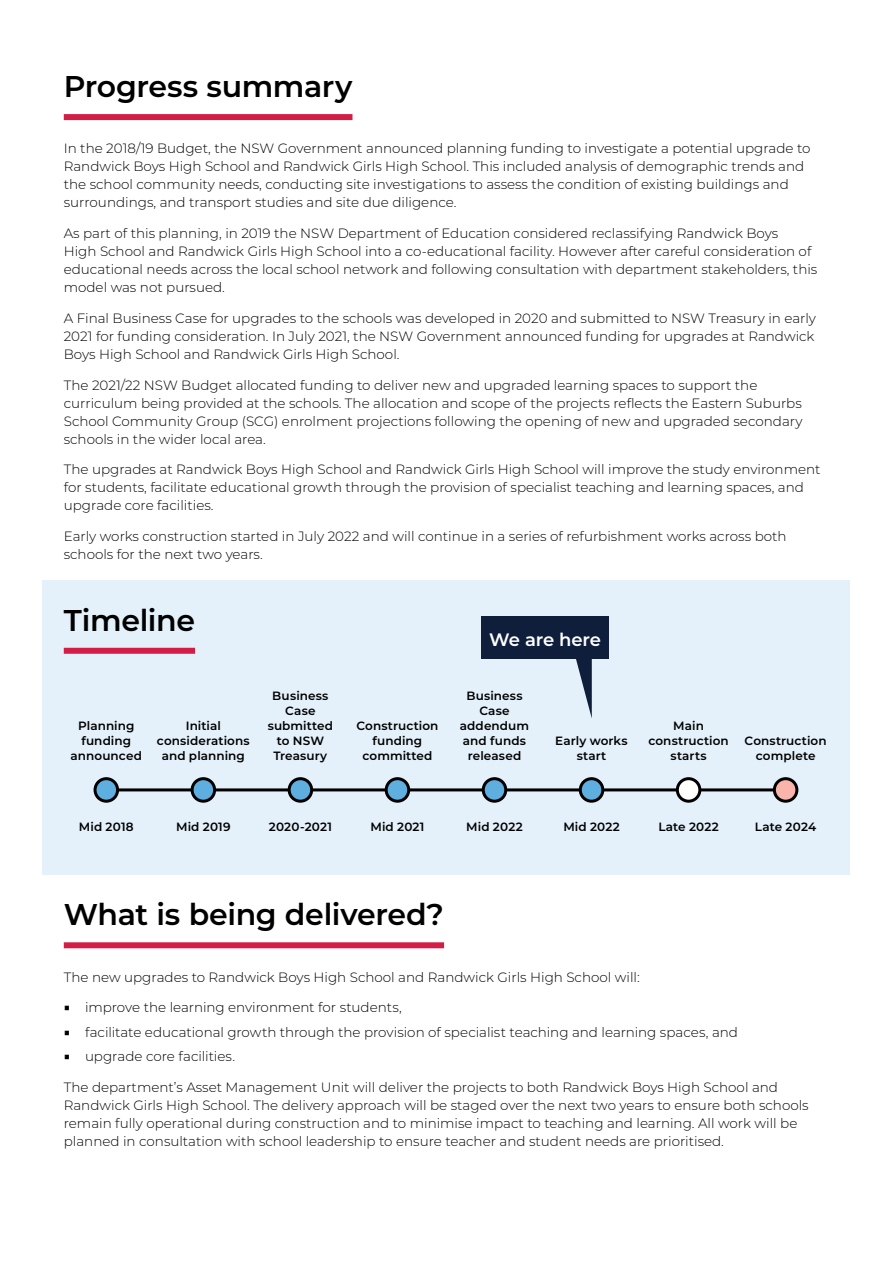
<style>
.page{position:relative;width:893px;height:1263px;background:#fff}
.page>*{position:absolute;margin:0;border:0;box-sizing:border-box;transform-origin:0 0}
.t1{font:600 30px "Montserrat";letter-spacing:-.015em;color:#000}
.t2{font:600 18px "Montserrat";letter-spacing:-.015em;color:#fff}
.t3{font:300 13.5px/18px "Montserrat";color:#000}
.t4{font:600 12px/15px "Montserrat";letter-spacing:.01em;color:#000;text-align:center}
.s1{font-size:11.55px}
</style>
<div class="page">
<div style="left:64px;top:114px;width:288px;height:6px;background:#d41d46"></div>
<div style="left:43px;top:580px;width:807px;height:295px;background:#e4f1fa"></div>
<div style="left:64px;top:648px;width:131px;height:6px;background:#d41d46"></div>
<div style="left:481px;top:616px;width:128px;height:43px;background:#0e1e3b"></div>
<svg style="left:576px;top:659px;width:16px;height:59px"></svg>
<div style="left:64px;top:942px;width:380px;height:6px;background:#d41d46"></div>
<hr style="left:106px;top:788px;width:681px;height:3px;background:#000">
<div style="left:95px;top:779px;width:23px;height:22px;background:#5eaee0;border-radius:50%"></div>
<div style="left:94px;top:777px;width:25px;height:26px;border:3px solid #000;border-radius:50%"></div>
<div style="left:192px;top:779px;width:23px;height:22px;background:#5eaee0;border-radius:50%"></div>
<div style="left:191px;top:777px;width:25px;height:26px;border:3px solid #000;border-radius:50%"></div>
<div style="left:289px;top:779px;width:23px;height:22px;background:#5eaee0;border-radius:50%"></div>
<div style="left:288px;top:777px;width:25px;height:26px;border:3px solid #000;border-radius:50%"></div>
<div style="left:386px;top:779px;width:23px;height:22px;background:#5eaee0;border-radius:50%"></div>
<div style="left:385px;top:777px;width:25px;height:26px;border:3px solid #000;border-radius:50%"></div>
<div style="left:483px;top:779px;width:23px;height:22px;background:#5eaee0;border-radius:50%"></div>
<div style="left:482px;top:777px;width:25px;height:26px;border:3px solid #000;border-radius:50%"></div>
<div style="left:580px;top:779px;width:23px;height:22px;background:#5eaee0;border-radius:50%"></div>
<div style="left:579px;top:777px;width:25px;height:26px;border:3px solid #000;border-radius:50%"></div>
<div style="left:677px;top:779px;width:23px;height:22px;background:#fff;border-radius:50%"></div>
<div style="left:676px;top:777px;width:25px;height:26px;border:3px solid #000;border-radius:50%"></div>
<div style="left:774px;top:779px;width:23px;height:22px;background:#f9b5ac;border-radius:50%"></div>
<div style="left:773px;top:777px;width:25px;height:26px;border:3px solid #000;border-radius:50%"></div>
<h1 class="t1" style="left:64px;top:65px;width:290px">Progress summary</h1>
<p class="t3" style="left:64px;top:139px;width:748px">In the 2018/19 Budget, the NSW Government announced planning funding to investigate a potential upgrade to Randwick Boys High School and Randwick Girls High School. This included analysis of demographic trends and the school community needs, conducting site investigations to assess the condition of existing buildings and surroundings, and transport studies and site due diligence.</p>
<p class="t3" style="left:64px;top:224px;width:755px">As part of this planning, in 2019 the NSW Department of Education considered reclassifying Randwick Boys<br>High School and Randwick Girls High School into a co-educational facility. However after careful consideration of educational needs across the local school network and following consultation with department stakeholders, this model was not pursued.</p>
<p class="t3" style="left:64px;top:309px;width:754px;text-align:justify">A Final Business Case for upgrades to the schools was developed in 2020 and submitted to NSW Treasury in early 2021 for funding consideration. In July 2021, the NSW Government announced funding for upgrades at Randwick Boys High School and Randwick Girls High School.</p>
<p class="t3" style="left:64px;top:375px;width:740px">The 2021/22 NSW Budget allocated funding to deliver new and upgraded learning spaces to support the curriculum being provided at the schools. The allocation and scope of the projects reflects the Eastern Suburbs School Community Group (SCG) enrolment projections following the opening of new and upgraded secondary schools in the wider local area.</p>
<p class="t3" style="left:64px;top:460px;width:758px">The upgrades at Randwick Boys High School and Randwick Girls High School will improve the study environment for students, facilitate educational growth through the provision of specialist teaching and learning spaces, and upgrade core facilities.</p>
<p class="t3" style="left:64px;top:527px;width:724px">Early works construction started in July 2022 and will continue in a series of refurbishment works across both schools for the next two years.</p>
<h1 class="t1" style="left:64px;top:599px;width:133px">Timeline</h1>
<h2 class="t2" style="left:489px;top:627px;width:113px">We are here</h2>
<p class="t4" style="left:71px;top:718px;width:73px">Planning funding announced</p>
<p class="t4" style="left:157px;top:718px;width:94px">Initial considerations and planning</p>
<p class="t4" style="left:268px;top:688px;width:67px">Business<br>Case submitted to NSW<br>Treasury</p>
<p class="t4" style="left:356px;top:718px;width:84px">Construction funding committed</p>
<p class="t4" style="left:460px;top:688px;width:71px">Business<br>Case addendum and funds released</p>
<p class="t4" style="left:555px;top:733px;width:74px">Early works start</p>
<p class="t4" style="left:648px;top:718px;width:82px">Main construction starts</p>
<p class="t4" style="left:744px;top:733px;width:84px">Construction complete</p>
<p class="t4" style="left:79px;top:819px;width:56px">Mid 2018</p>
<p class="t4" style="left:176px;top:819px;width:56px">Mid 2019</p>
<p class="t4" style="left:269px;top:819px;width:65px">2020-2021</p>
<p class="t4" style="left:370px;top:819px;width:55px">Mid 2021</p>
<p class="t4" style="left:466px;top:819px;width:58px">Mid 2022</p>
<p class="t4" style="left:563px;top:819px;width:58px">Mid 2022</p>
<p class="t4" style="left:658px;top:819px;width:62px">Late 2022</p>
<p class="t4" style="left:755px;top:819px;width:63px">Late 2024</p>
<h1 class="t1" style="left:64px;top:893px;width:382px">What is being delivered?</h1>
<p class="t3" style="left:64px;top:967px;width:577px">The new upgrades to Randwick Boys High School and Randwick Girls High School will:</p>
<p class="t3" style="left:64px;top:998px;width:340px"><span class="s1">■</span> improve the learning environment for students,</p>
<p class="t3" style="left:64px;top:1022px;width:676px"><span class="s1">■</span> facilitate educational growth through the provision of specialist teaching and learning spaces, and</p>
<p class="t3" style="left:64px;top:1047px;width:173px"><span class="s1">■</span> upgrade core facilities.</p>
<p class="t3" style="left:64px;top:1077px;width:746px">The department’s Asset Management Unit will deliver the projects to both Randwick Boys High School and Randwick Girls High School. The delivery approach will be staged over the next two years to ensure both schools remain fully operational during construction and to minimise impact to teaching and learning. All work will be planned in consultation with school leadership to ensure teacher and student needs are prioritised.</p>
</div>
